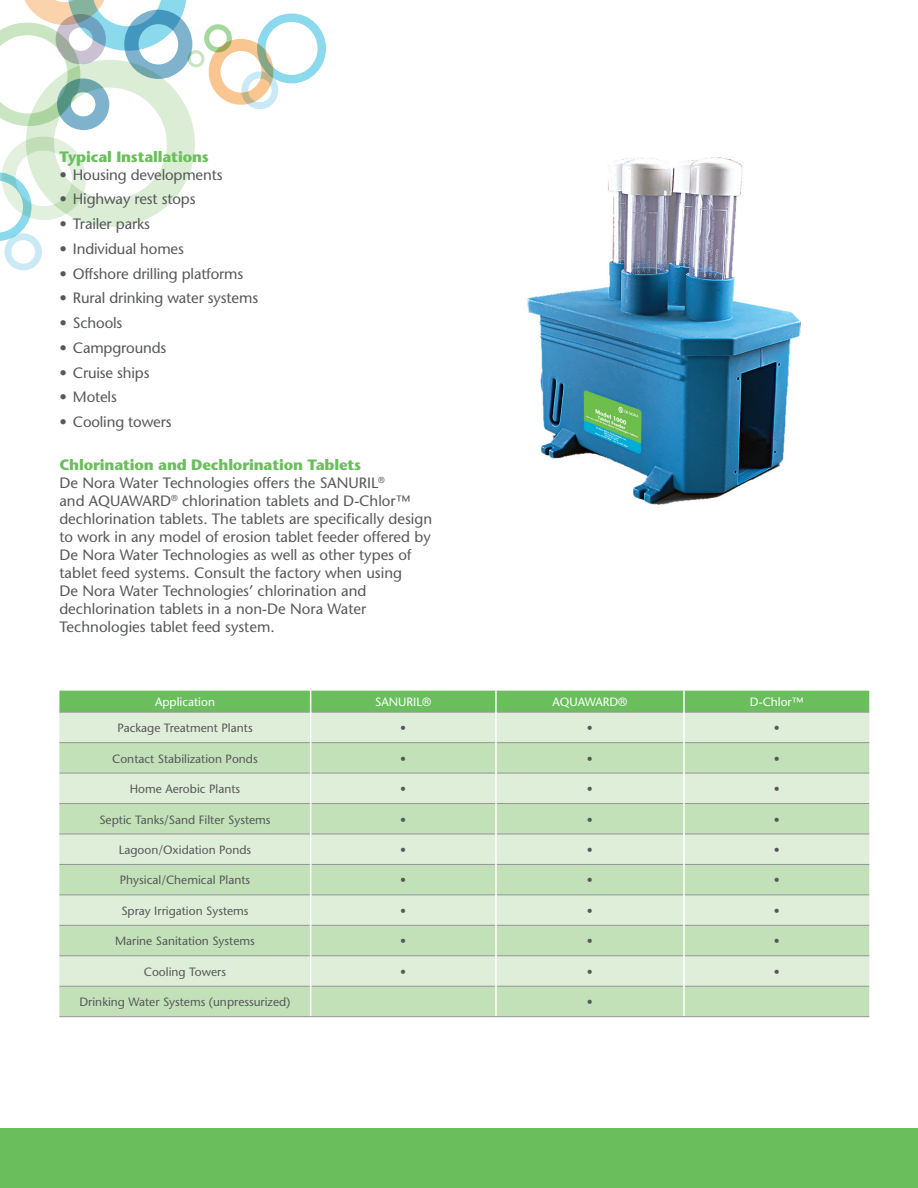
<style>
.page{position:relative;width:918px;height:1188px;background:#fff}
.page>*{position:absolute;margin:0;border:0;box-sizing:border-box;transform-origin:0 0}
.t1{font:15px/18px "Stone Sans";color:#57585a}
.t2{font:700 15px "Stone Sans";letter-spacing:-.01em;color:#6abf5c}
.t3{font:12px "Stone Sans";color:#57585a}
.t4{font:12px "Stone Sans";color:#fff}
.s1{font-weight:700;color:#6abf5c}
</style>
<div class="page">
<svg style="left:0;top:0;width:326px;height:271px"></svg>
<div style="left:0;top:1129px;width:918px;height:59px;background:#6abf5c"></div>
<img style="left:527px;top:157px;width:273px;height:348px">
<div style="left:59px;top:713px;width:810px;height:29px;background:#dfeed9"></div>
<svg style="left:59px;top:743px;width:810px;height:273px;background:#cee6c6"></svg>
<hr style="left:59px;top:712px;width:251px;height:1px;background:#939598">
<hr style="left:311px;top:712px;width:184px;height:1px;background:#939598">
<hr style="left:497px;top:712px;width:186px;height:1px;background:#939598">
<hr style="left:685px;top:712px;width:184px;height:1px;background:#939598">
<hr style="left:59px;top:742px;width:251px;height:1px;background:#939598">
<hr style="left:311px;top:742px;width:184px;height:1px;background:#939598">
<hr style="left:497px;top:742px;width:186px;height:1px;background:#939598">
<hr style="left:685px;top:742px;width:184px;height:1px;background:#939598">
<hr style="left:59px;top:773px;width:251px;height:1px;background:#939598">
<hr style="left:311px;top:773px;width:184px;height:1px;background:#939598">
<hr style="left:497px;top:773px;width:186px;height:1px;background:#939598">
<hr style="left:685px;top:773px;width:184px;height:1px;background:#939598">
<hr style="left:59px;top:803px;width:251px;height:1px;background:#939598">
<hr style="left:311px;top:803px;width:184px;height:1px;background:#939598">
<hr style="left:497px;top:803px;width:186px;height:1px;background:#939598">
<hr style="left:685px;top:803px;width:184px;height:1px;background:#939598">
<hr style="left:59px;top:834px;width:251px;height:1px;background:#939598">
<hr style="left:311px;top:834px;width:184px;height:1px;background:#939598">
<hr style="left:497px;top:834px;width:186px;height:1px;background:#939598">
<hr style="left:685px;top:834px;width:184px;height:1px;background:#939598">
<hr style="left:59px;top:864px;width:251px;height:1px;background:#939598">
<hr style="left:311px;top:864px;width:184px;height:1px;background:#939598">
<hr style="left:497px;top:864px;width:186px;height:1px;background:#939598">
<hr style="left:685px;top:864px;width:184px;height:1px;background:#939598">
<hr style="left:59px;top:895px;width:251px;height:1px;background:#939598">
<hr style="left:311px;top:895px;width:184px;height:1px;background:#939598">
<hr style="left:497px;top:895px;width:186px;height:1px;background:#939598">
<hr style="left:685px;top:895px;width:184px;height:1px;background:#939598">
<hr style="left:59px;top:925px;width:251px;height:1px;background:#939598">
<hr style="left:311px;top:925px;width:184px;height:1px;background:#939598">
<hr style="left:497px;top:925px;width:186px;height:1px;background:#939598">
<hr style="left:685px;top:925px;width:184px;height:1px;background:#939598">
<hr style="left:59px;top:955px;width:251px;height:1px;background:#939598">
<hr style="left:311px;top:955px;width:184px;height:1px;background:#939598">
<hr style="left:497px;top:955px;width:186px;height:1px;background:#939598">
<hr style="left:685px;top:955px;width:184px;height:1px;background:#939598">
<hr style="left:59px;top:986px;width:251px;height:1px;background:#939598">
<hr style="left:311px;top:986px;width:184px;height:1px;background:#939598">
<hr style="left:497px;top:986px;width:186px;height:1px;background:#939598">
<hr style="left:685px;top:986px;width:184px;height:1px;background:#939598">
<div style="left:59px;top:691px;width:810px;height:21px;background:#6abf5c"></div>
<hr style="left:495px;top:691px;width:2px;height:21px;background:#fff">
<hr style="left:683px;top:691px;width:2px;height:21px;background:#fff">
<hr style="left:310px;top:712px;width:1px;height:31px;background:#fff">
<hr style="left:495px;top:712px;width:2px;height:31px;background:#fff">
<hr style="left:683px;top:712px;width:2px;height:31px;background:#fff">
<hr style="left:310px;top:743px;width:1px;height:30px;background:#fff">
<hr style="left:495px;top:743px;width:2px;height:30px;background:#fff">
<hr style="left:683px;top:743px;width:2px;height:30px;background:#fff">
<hr style="left:310px;top:773px;width:1px;height:31px;background:#fff">
<hr style="left:495px;top:773px;width:2px;height:31px;background:#fff">
<hr style="left:683px;top:773px;width:2px;height:31px;background:#fff">
<hr style="left:310px;top:804px;width:1px;height:30px;background:#fff">
<hr style="left:495px;top:804px;width:2px;height:30px;background:#fff">
<hr style="left:683px;top:804px;width:2px;height:30px;background:#fff">
<hr style="left:310px;top:834px;width:1px;height:30px;background:#fff">
<hr style="left:495px;top:834px;width:2px;height:30px;background:#fff">
<hr style="left:683px;top:834px;width:2px;height:30px;background:#fff">
<hr style="left:310px;top:864px;width:1px;height:31px;background:#fff">
<hr style="left:495px;top:864px;width:2px;height:31px;background:#fff">
<hr style="left:683px;top:864px;width:2px;height:31px;background:#fff">
<hr style="left:310px;top:895px;width:1px;height:30px;background:#fff">
<hr style="left:495px;top:895px;width:2px;height:30px;background:#fff">
<hr style="left:683px;top:895px;width:2px;height:30px;background:#fff">
<hr style="left:310px;top:925px;width:1px;height:31px;background:#fff">
<hr style="left:495px;top:925px;width:2px;height:31px;background:#fff">
<hr style="left:683px;top:925px;width:2px;height:31px;background:#fff">
<hr style="left:310px;top:956px;width:1px;height:30px;background:#fff">
<hr style="left:495px;top:956px;width:2px;height:30px;background:#fff">
<hr style="left:683px;top:956px;width:2px;height:30px;background:#fff">
<hr style="left:310px;top:986px;width:1px;height:30px;background:#fff">
<hr style="left:495px;top:986px;width:2px;height:30px;background:#fff">
<hr style="left:683px;top:986px;width:2px;height:30px;background:#fff">
<hr style="left:59px;top:1016px;width:252px;height:1px;background:#939598">
<hr style="left:311px;top:1016px;width:185px;height:1px;background:#939598">
<hr style="left:496px;top:1016px;width:188px;height:1px;background:#939598">
<hr style="left:684px;top:1016px;width:185px;height:1px;background:#939598">
<p class="t2" style="left:59px;top:147px;width:151px">Typical Installations</p>
<p class="t1" style="left:59px;top:165px;width:165px">• Housing developments</p>
<p class="t1" style="left:59px;top:190px;width:138px">• Highway rest stops</p>
<p class="t1" style="left:59px;top:215px;width:92px">• Trailer parks</p>
<p class="t1" style="left:59px;top:239px;width:126px">• Individual homes</p>
<p class="t1" style="left:59px;top:264px;width:185px">• Offshore drilling platforms</p>
<p class="t1" style="left:59px;top:289px;width:200px">• Rural drinking water systems</p>
<p class="t1" style="left:59px;top:314px;width:64px">• Schools</p>
<p class="t1" style="left:59px;top:338px;width:108px">• Campgrounds</p>
<p class="t1" style="left:59px;top:363px;width:92px">• Cruise ships</p>
<p class="t1" style="left:59px;top:388px;width:59px">• Motels</p>
<p class="t1" style="left:59px;top:413px;width:114px">• Cooling towers</p>
<p class="t1" style="left:59px;top:455px;width:374px"><span class="s1">Chlorination and Dechlorination Tablets<br></span>De Nora Water Technologies offers the SANURIL<sup>®<br></sup>and AQUAWARD<sup>®</sup> chlorination tablets and D-Chlor™ dechlorination tablets. The tablets are specifically design to work in any model of erosion tablet feeder offered by De Nora Water Technologies as well as other types of tablet feed systems. Consult the factory when using<br>De Nora Water Technologies’ chlorination and dechlorination tablets in a non-De Nora Water Technologies tablet feed system.</p>
<p class="t4" style="left:155px;top:695px;width:62px">Application</p>
<p class="t4" style="left:375px;top:695px;width:57px">SANURIL®</p>
<p class="t4" style="left:553px;top:695px;width:76px">AQUAWARD®</p>
<p class="t4" style="left:750px;top:695px;width:55px">D-Chlor™</p>
<p class="t3" style="left:117px;top:721px;width:137px">Package Treatment Plants</p>
<p class="t3" style="left:400px;top:721px;width:7px">•</p>
<p class="t3" style="left:587px;top:721px;width:7px">•</p>
<p class="t3" style="left:774px;top:721px;width:7px">•</p>
<p class="t3" style="left:112px;top:751px;width:147px">Contact Stabilization Ponds</p>
<p class="t3" style="left:400px;top:751px;width:7px">•</p>
<p class="t3" style="left:587px;top:751px;width:7px">•</p>
<p class="t3" style="left:774px;top:751px;width:7px">•</p>
<p class="t3" style="left:130px;top:782px;width:112px">Home Aerobic Plants</p>
<p class="t3" style="left:400px;top:782px;width:7px">•</p>
<p class="t3" style="left:587px;top:782px;width:7px">•</p>
<p class="t3" style="left:774px;top:782px;width:7px">•</p>
<p class="t3" style="left:99px;top:812px;width:173px">Septic Tanks/Sand Filter Systems</p>
<p class="t3" style="left:400px;top:812px;width:7px">•</p>
<p class="t3" style="left:587px;top:812px;width:7px">•</p>
<p class="t3" style="left:774px;top:812px;width:7px">•</p>
<p class="t3" style="left:119px;top:842px;width:134px">Lagoon/Oxidation Ponds</p>
<p class="t3" style="left:400px;top:842px;width:7px">•</p>
<p class="t3" style="left:587px;top:842px;width:7px">•</p>
<p class="t3" style="left:774px;top:842px;width:7px">•</p>
<p class="t3" style="left:120px;top:873px;width:132px">Physical/Chemical Plants</p>
<p class="t3" style="left:400px;top:873px;width:7px">•</p>
<p class="t3" style="left:587px;top:873px;width:7px">•</p>
<p class="t3" style="left:774px;top:873px;width:7px">•</p>
<p class="t3" style="left:121px;top:903px;width:129px">Spray Irrigation Systems</p>
<p class="t3" style="left:400px;top:903px;width:7px">•</p>
<p class="t3" style="left:587px;top:903px;width:7px">•</p>
<p class="t3" style="left:774px;top:903px;width:7px">•</p>
<p class="t3" style="left:115px;top:934px;width:141px">Marine Sanitation Systems</p>
<p class="t3" style="left:400px;top:934px;width:7px">•</p>
<p class="t3" style="left:587px;top:934px;width:7px">•</p>
<p class="t3" style="left:774px;top:934px;width:7px">•</p>
<p class="t3" style="left:144px;top:964px;width:84px">Cooling Towers</p>
<p class="t3" style="left:400px;top:964px;width:7px">•</p>
<p class="t3" style="left:587px;top:964px;width:7px">•</p>
<p class="t3" style="left:774px;top:964px;width:7px">•</p>
<p class="t3" style="left:79px;top:995px;width:213px">Drinking Water Systems (unpressurized)</p>
<p class="t3" style="left:587px;top:995px;width:7px">•</p>
</div>
